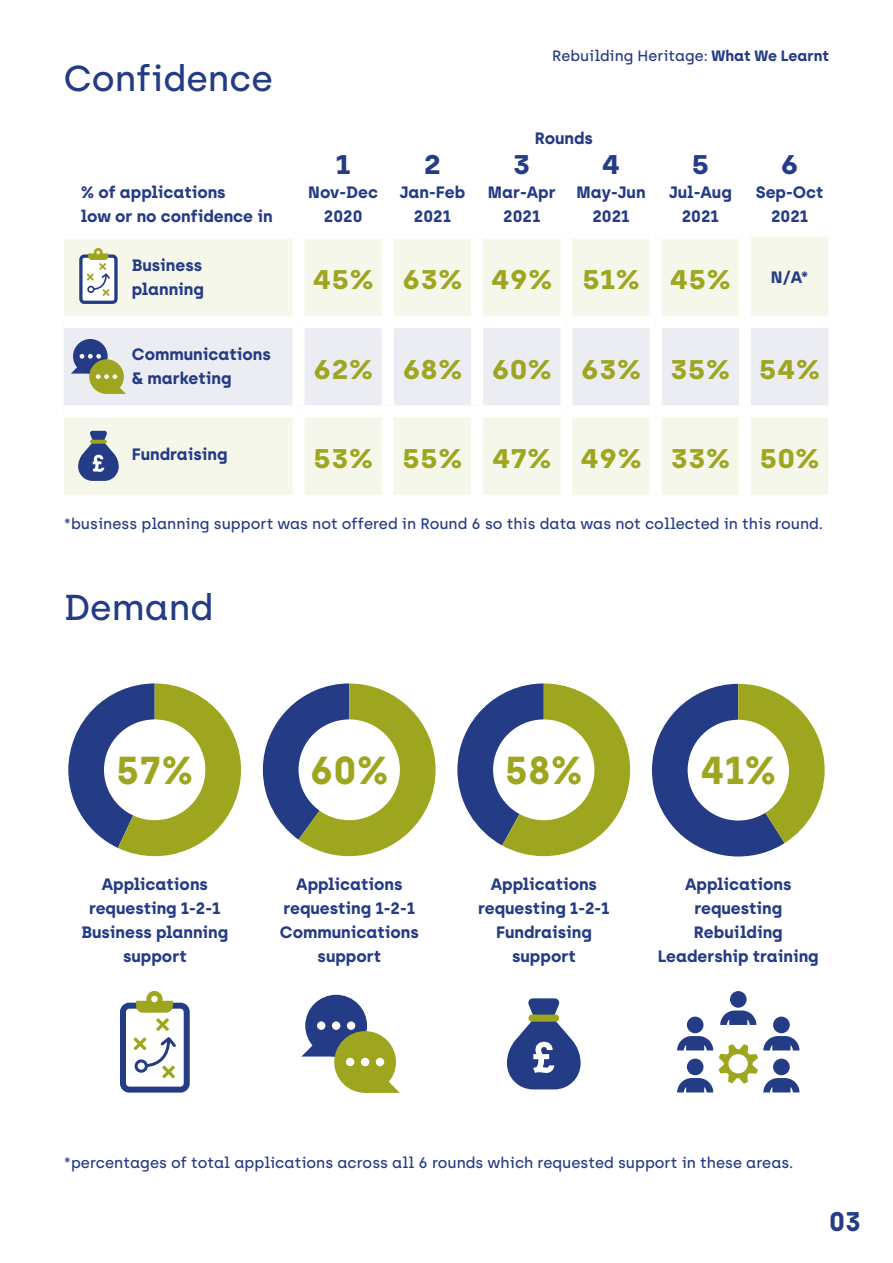
<style>
.page{position:relative;width:893px;height:1263px;background:#fff}
.page>*{position:absolute;margin:0;border:0;box-sizing:border-box;transform-origin:0 0}
.t1{font:700 39px "Archia";color:#9ea61f}
.t2{font:500 36px "Archia";color:#243b85}
.t3{font:700 27px "Archia";color:#9ea61f;scale:1.11 1}
.t4{font:700 27px "Archia";color:#243b85;scale:1.11 1}
.t5{font:700 27px "Archia";color:#243b85}
.t6{font:700 16.5px/24px "Archia";color:#243b85;text-align:center}
.t7{font:500 15.15px "Archia";color:#243b85}
.t8{font:500 15px "Archia";color:#243b85}
.s1{font-weight:700}
</style>
<div class="page">
<svg style="left:652px;top:684px;width:173px;height:172px"></svg>
<svg style="left:457px;top:683px;width:173px;height:173px"></svg>
<svg style="left:263px;top:683px;width:173px;height:173px"></svg>
<svg style="left:68px;top:683px;width:173px;height:173px"></svg>
<div style="left:104px;top:719px;width:101px;height:101px;background:#fff;border-radius:50%"></div>
<div style="left:299px;top:719px;width:101px;height:101px;background:#fff;border-radius:50%"></div>
<div style="left:493px;top:719px;width:101px;height:101px;background:#fff;border-radius:50%"></div>
<div style="left:688px;top:720px;width:101px;height:100px;background:#fff;border-radius:50%"></div>
<div style="left:64px;top:237px;width:764px;height:258px;background:#f5f7eb"></div>
<div style="left:64px;top:328px;width:764px;height:77px;background:#ebedf2"></div>
<div style="left:64px;top:227px;width:235px;height:12px;background:#fff"></div>
<div style="left:299px;top:227px;width:89px;height:12px;background:#fff"></div>
<div style="left:388px;top:227px;width:89px;height:12px;background:#fff"></div>
<div style="left:477px;top:227px;width:89px;height:12px;background:#fff"></div>
<div style="left:566px;top:227px;width:90px;height:12px;background:#fff"></div>
<div style="left:656px;top:227px;width:95px;height:12px;background:#fff"></div>
<div style="left:64px;top:316px;width:235px;height:12px;background:#fff"></div>
<div style="left:299px;top:316px;width:89px;height:12px;background:#fff"></div>
<div style="left:388px;top:316px;width:89px;height:12px;background:#fff"></div>
<div style="left:477px;top:316px;width:89px;height:12px;background:#fff"></div>
<div style="left:566px;top:316px;width:90px;height:12px;background:#fff"></div>
<div style="left:656px;top:316px;width:89px;height:12px;background:#fff"></div>
<div style="left:64px;top:405px;width:235px;height:12px;background:#fff"></div>
<div style="left:299px;top:405px;width:89px;height:12px;background:#fff"></div>
<div style="left:388px;top:405px;width:89px;height:12px;background:#fff"></div>
<div style="left:477px;top:405px;width:89px;height:12px;background:#fff"></div>
<div style="left:566px;top:405px;width:90px;height:12px;background:#fff"></div>
<div style="left:656px;top:405px;width:89px;height:12px;background:#fff"></div>
<div style="left:745px;top:316px;width:95px;height:12px;background:#fff"></div>
<div style="left:745px;top:405px;width:95px;height:12px;background:#fff"></div>
<div style="left:293px;top:239px;width:12px;height:77px;background:#fff"></div>
<div style="left:382px;top:239px;width:12px;height:77px;background:#fff"></div>
<div style="left:471px;top:239px;width:12px;height:77px;background:#fff"></div>
<div style="left:560px;top:239px;width:12px;height:77px;background:#fff"></div>
<div style="left:650px;top:239px;width:12px;height:77px;background:#fff"></div>
<div style="left:739px;top:239px;width:12px;height:77px;background:#fff"></div>
<div style="left:293px;top:328px;width:12px;height:77px;background:#fff"></div>
<div style="left:382px;top:328px;width:12px;height:77px;background:#fff"></div>
<div style="left:471px;top:328px;width:12px;height:77px;background:#fff"></div>
<div style="left:560px;top:328px;width:12px;height:77px;background:#fff"></div>
<div style="left:650px;top:328px;width:12px;height:77px;background:#fff"></div>
<div style="left:739px;top:328px;width:12px;height:77px;background:#fff"></div>
<div style="left:293px;top:417px;width:12px;height:78px;background:#fff"></div>
<div style="left:382px;top:417px;width:12px;height:78px;background:#fff"></div>
<div style="left:471px;top:417px;width:12px;height:78px;background:#fff"></div>
<div style="left:560px;top:417px;width:12px;height:78px;background:#fff"></div>
<div style="left:650px;top:417px;width:12px;height:78px;background:#fff"></div>
<div style="left:739px;top:417px;width:12px;height:78px;background:#fff"></div>
<div style="left:73px;top:339px;width:35px;height:35px;background:#243b85;border-radius:50%"></div>
<svg style="left:71px;top:354px;width:55px;height:40px"></svg>
<div style="left:81px;top:256px;width:35px;height:46px;background:#fff;border-radius:3px"></div>
<div style="left:79px;top:254px;width:39px;height:50px;border:3px solid #243b85;border-radius:3px"></div>
<svg style="left:94px;top:248px;width:9px;height:9px"></svg>
<svg style="left:87px;top:251px;width:25px;height:45px"></svg>
<svg style="left:78px;top:431px;width:41px;height:50px;background:#7684a8"></svg>
<svg style="left:507px;top:998px;width:74px;height:91px"></svg>
<div style="left:120px;top:1003px;width:70px;height:89px;border:6px solid #243b85;border-radius:6px"></div>
<div style="left:146px;top:991px;width:17px;height:16px;background:#9ea61f;border-radius:50%"></div>
<div style="left:151px;top:996px;width:7px;height:6px;background:#fff;border-radius:50%"></div>
<svg style="left:133px;top:1001px;width:46px;height:77px"></svg>
<div style="left:687px;top:1016px;width:16px;height:17px;background:#243b85;border-radius:50%"></div>
<div style="left:687px;top:1058px;width:16px;height:17px;background:#243b85;border-radius:50%"></div>
<div style="left:773px;top:1016px;width:17px;height:17px;background:#243b85;border-radius:50%"></div>
<svg style="left:677px;top:1036px;width:36px;height:14px"></svg>
<svg style="left:677px;top:1078px;width:36px;height:14px"></svg>
<svg style="left:719px;top:1036px;width:80px;height:56px"></svg>
<div style="left:730px;top:991px;width:17px;height:17px;background:#243b85;border-radius:50%"></div>
<svg style="left:720px;top:1010px;width:36px;height:15px"></svg>
<div style="left:305px;top:995px;width:62px;height:61px;background:#243b85;border-radius:50%"></div>
<svg style="left:302px;top:1022px;width:32px;height:34px"></svg>
<div style="left:317px;top:1021px;width:8px;height:9px;background:#fff;border-radius:50%"></div>
<div style="left:332px;top:1021px;width:8px;height:9px;background:#fff;border-radius:50%"></div>
<div style="left:347px;top:1021px;width:8px;height:9px;background:#fff;border-radius:50%"></div>
<div style="left:334px;top:1031px;width:62px;height:62px;background:#9ea61f;border-radius:50%"></div>
<svg style="left:365px;top:1058px;width:35px;height:35px"></svg>
<div style="left:376px;top:1058px;width:8px;height:8px;background:#fff;border-radius:50%"></div>
<div style="left:361px;top:1058px;width:8px;height:8px;background:#fff;border-radius:50%"></div>
<div style="left:346px;top:1058px;width:8px;height:8px;background:#fff;border-radius:50%"></div>
<h2 class="t2" style="left:64px;top:57px;width:211px">Confidence</h2>
<p class="t6" style="left:81px;top:180px;width:193px;text-align:left">% of applications<br>low or no confidence in</p>
<p class="t8" style="left:552px;top:47px;width:278px">Rebuilding Heritage: <span class="s1">What We Learnt</span></p>
<h3 class="t4" style="left:335px;top:148px;width:15px">1</h3>
<p class="t6" style="left:308px;top:180px;width:71px">Nov-Dec<br>2020</p>
<h3 class="t4" style="left:424px;top:148px;width:17px">2</h3>
<p class="t6" style="left:400px;top:180px;width:67px">Jan-Feb<br>2021</p>
<p class="t6" style="left:535px;top:126px;width:60px">Rounds</p>
<h3 class="t4" style="left:513px;top:148px;width:17px">3</h3>
<p class="t6" style="left:488px;top:180px;width:69px">Mar-Apr<br>2021</p>
<h3 class="t4" style="left:602px;top:148px;width:19px">4</h3>
<p class="t6" style="left:577px;top:180px;width:70px">May-Jun<br>2021</p>
<h3 class="t4" style="left:691px;top:148px;width:18px">5</h3>
<p class="t6" style="left:669px;top:180px;width:64px">Jul-Aug<br>2021</p>
<h3 class="t4" style="left:780px;top:148px;width:18px">6</h3>
<p class="t6" style="left:756px;top:180px;width:69px">Sep-Oct<br>2021</p>
<p class="t6" style="left:132px;top:253px;width:74px;text-align:left">Business planning</p>
<h3 class="t3" style="left:312px;top:263px;width:379px">45% 63% 49% 51% 45%</h3>
<p class="t6" style="left:771px;top:265px;width:39px">N/A*</p>
<p class="t6" style="left:132px;top:342px;width:140px;text-align:left">Communications &amp; marketing</p>
<h3 class="t3" style="left:313px;top:352px;width:459px">62% 68% 60% 63% 35% 54%</h3>
<p class="t6" style="left:132px;top:442px;width:97px">Fundraising</p>
<h3 class="t3" style="left:313px;top:442px;width:458px">53% 55% 47% 49% 33% 50%</h3>
<p class="t7" style="left:64px;top:515px;width:761px">*business planning support was not offered in Round 6 so this data was not collected in this round.</p>
<h2 class="t2" style="left:64px;top:586px;width:151px">Demand</h2>
<h1 class="t1" style="left:116px;top:746px;width:79px">57%</h1>
<h1 class="t1" style="left:310px;top:746px;width:80px">60%</h1>
<h1 class="t1" style="left:505px;top:746px;width:79px">58%</h1>
<h1 class="t1" style="left:700px;top:746px;width:78px">41%</h1>
<p class="t6" style="left:82px;top:872px;width:148px">Applications requesting 1-2-1<br>Business planning support</p>
<p class="t6" style="left:280px;top:872px;width:140px">Applications requesting 1-2-1<br>Communications support</p>
<p class="t6" style="left:478px;top:872px;width:133px">Applications requesting 1-2-1<br>Fundraising support</p>
<p class="t6" style="left:658px;top:872px;width:162px">Applications requesting<br>Rebuilding<br>Leadership training</p>
<p class="t7" style="left:64px;top:1154px;width:731px">*percentages of total applications across all 6 rounds which requested support in these areas.</p>
<h3 class="t5" style="left:829px;top:1205px;width:33px">03</h3>
</div>
